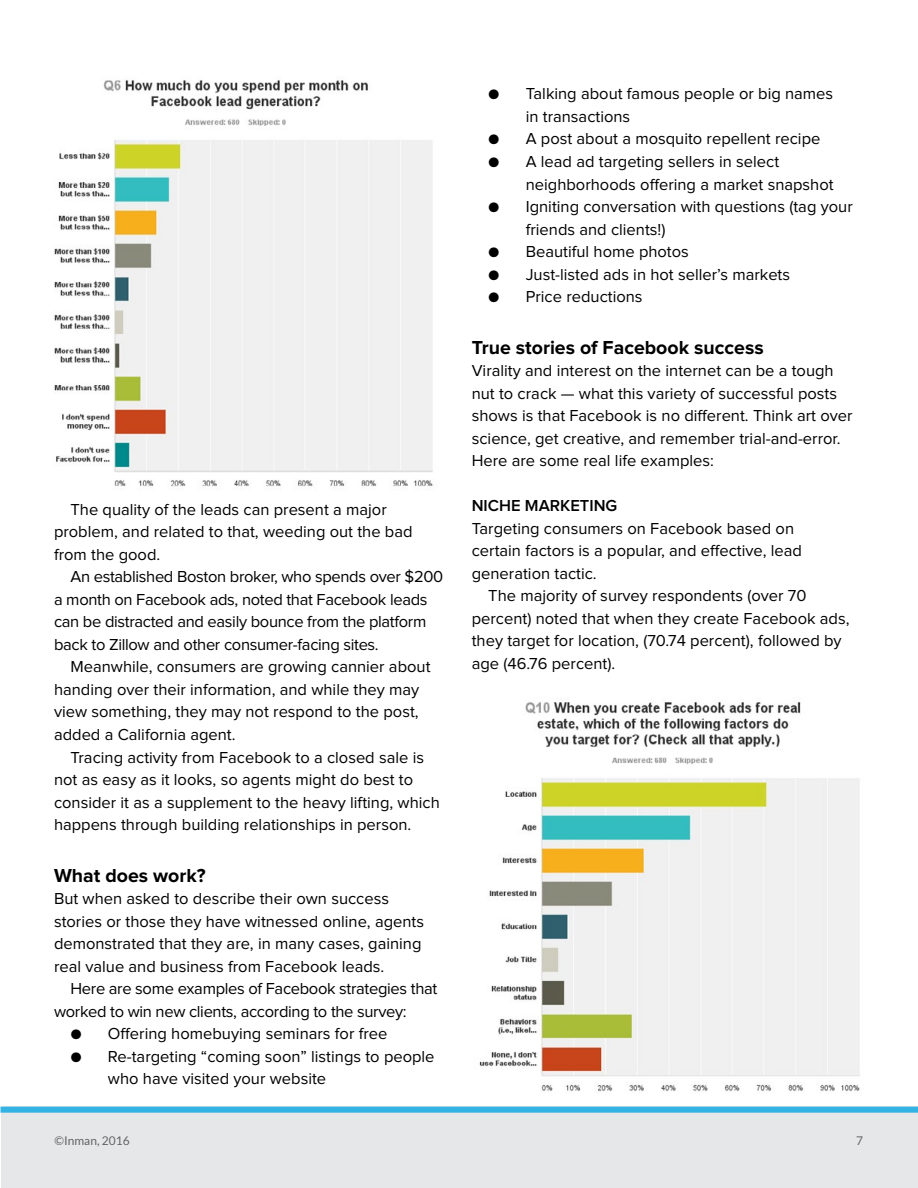
<style>
.page{position:relative;width:918px;height:1188px;background:#fff}
.page>*{position:absolute;margin:0;border:0;box-sizing:border-box;transform-origin:0 0}
.t1{font:700 19.5px "Proxima Nova";color:#000}
.t2{font:16.5px/22.5px "Proxima Nova";color:#000}
.t3{font:16.5px/22.5px "Proxima Nova";letter-spacing:-.02em;color:#000}
.t4{font:600 16.5px "Proxima Nova";color:#000}
.t5{font:12px "Lato";color:#636466}
</style>
<div class="page">
<div style="left:1px;top:1107px;width:917px;height:81px;background:#e6e7e8"></div>
<div style="left:0;top:1107px;width:918px;height:6px;background:#33b3e3"></div>
<img style="left:54px;top:79px;width:379px;height:408px">
<img style="left:479px;top:702px;width:381px;height:390px">
<p class="t2" style="left:54px;top:499px;width:360px;text-indent:17px">The quality of the leads can present a major problem, and related to that, weeding out the bad from the good.</p>
<p class="t3" style="left:54px;top:566px;width:391px;text-indent:17px">An established Boston broker, who spends over $200 a month on Facebook ads, noted that Facebook leads can be distracted and easily bounce from the platform back to Zillow and other consumer-facing sites.</p>
<p class="t2" style="left:54px;top:656px;width:378px;text-indent:17px">Meanwhile, consumers are growing cannier about handing over their information, and while they may view something, they may not respond to the post, added a California agent.</p>
<p class="t2" style="left:54px;top:746px;width:387px;text-indent:17px">Tracing activity from Facebook to a closed sale is not as easy as it looks, so agents might do best to consider it as a supplement to the heavy lifting, which happens through building relationships in person.</p>
<p class="t1" style="left:54px;top:866px;width:153px">What does work?</p>
<p class="t2" style="left:54px;top:888px;width:372px">But when asked to describe their own success stories or those they have witnessed online, agents demonstrated that they are, in many cases, gaining real value and business from Facebook leads.</p>
<p class="t3" style="left:54px;top:978px;width:385px;text-indent:17px">Here are some examples of Facebook strategies that worked to win new clients, according to the survey:</p>
<p class="t2" style="left:71px;top:1023px;width:318px">● Offering homebuying seminars for free</p>
<p class="t2" style="left:108px;top:1046px;width:328px;text-indent:-37px">● Re-targeting “coming soon” listings to people who have visited your website</p>
<p class="t2" style="left:526px;top:83px;width:309px;text-indent:-37px">● Talking about famous people or big names in transactions</p>
<p class="t2" style="left:488px;top:128px;width:334px">● A post about a mosquito repellent recipe</p>
<p class="t2" style="left:526px;top:151px;width:309px;text-indent:-37px">● A lead ad targeting sellers in select neighborhoods offering a market snapshot</p>
<p class="t2" style="left:526px;top:196px;width:329px;text-indent:-37px">● Igniting conversation with questions (tag your friends and clients!)</p>
<p class="t2" style="left:488px;top:241px;width:202px">● Beautiful home photos</p>
<p class="t2" style="left:488px;top:263px;width:303px">● Just-listed ads in hot seller’s markets</p>
<p class="t2" style="left:488px;top:286px;width:156px">● Price reductions</p>
<p class="t1" style="left:472px;top:338px;width:293px">True stories of Facebook success</p>
<p class="t2" style="left:472px;top:360px;width:382px">Virality and interest on the internet can be a tough nut to crack — what this variety of successful posts shows is that Facebook is no different. Think art over science, get creative, and remember trial-and-error.<br>Here are some real life examples:</p>
<p class="t4" style="left:472px;top:498px;width:147px">NICHE MARKETING</p>
<p class="t2" style="left:472px;top:518px;width:332px">Targeting consumers on Facebook based on certain factors is a popular, and effective, lead generation tactic.</p>
<p class="t2" style="left:472px;top:585px;width:379px;text-indent:17px">The majority of survey respondents (over 70 percent) noted that when they create Facebook ads, they target for location, (70.74 percent), followed by age (46.76 percent).</p>
<p class="t5" style="left:54px;top:1134px;width:77px">©Inman, 2016</p>
<p class="t5" style="left:856px;top:1134px;width:8px">7</p>
</div>
